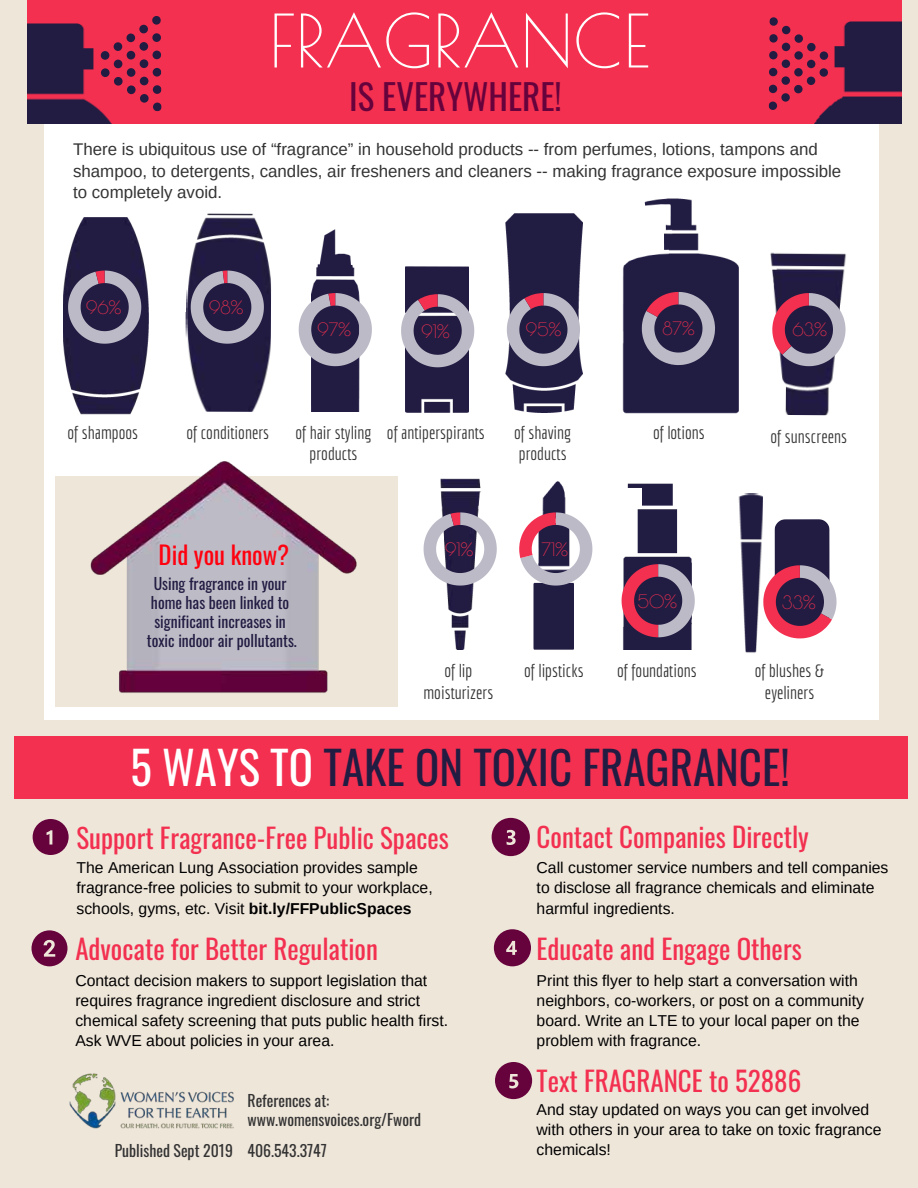
<style>
.page{position:relative;width:918px;height:1188px;background:#efe6da}
.page>*{position:absolute;margin:0;border:0;box-sizing:border-box;transform-origin:0 0}
.t1{font:72px "Poiret One";color:#fff}
.t2{font:45px "Oswald";color:#221c42}
.t3{font:34.8px "Oswald";color:#66023c}
.t4{font:27px "Oswald";color:#f33050}
.t5{font:24.75px "Oswald";color:#ff010f}
.t6{font:18px/21.3px "Economica";color:#333;text-align:center}
.t7{font:18px "Poiret One";color:#f33050}
.t8{font:16.8px/21.5px "Arimo";color:#333}
.t9{font:15.75px/20.2px "Arimo";color:#000}
.t10{font:15.75px/19px "Oswald";color:#221c42;text-align:center}
.t11{font:15.75px/19px "Oswald";color:#333}
.s1{color:#fff}
.s2{font-weight:700}
</style>
<div class="page">
<div style="left:44px;top:125px;width:835px;height:595px;background:#fff"></div>
<div style="left:27px;top:0;width:874px;height:124px;background:#f33050"></div>
<svg style="left:58px;top:16px;width:104px;height:95px"></svg>
<div style="left:55px;top:476px;width:342px;height:230px;background:#efe6da"></div>
<img style="left:27px;top:24px;width:121px;height:100px">
<svg style="left:769px;top:17px;width:9px;height:93px"></svg>
<img style="left:781px;top:21px;width:120px;height:103px">
<img style="left:83px;top:461px;width:280px;height:246px">
<img style="left:63px;top:217px;width:85px;height:198px">
<img style="left:185px;top:214px;width:86px;height:198px">
<img style="left:312px;top:230px;width:48px;height:182px">
<div style="left:405px;top:267px;width:64px;height:146px;background:#221c42"></div>
<img style="left:505px;top:214px;width:77px;height:199px">
<img style="left:622px;top:198px;width:117px;height:216px">
<img style="left:770px;top:252px;width:76px;height:163px">
<img style="left:440px;top:478px;width:41px;height:171px">
<img style="left:533px;top:481px;width:41px;height:168px">
<img style="left:621px;top:483px;width:71px;height:166px">
<img style="left:738px;top:493px;width:25px;height:160px">
<svg style="left:68px;top:271px;width:73px;height:73px;background:#675f7b"></svg>
<svg style="left:191px;top:271px;width:73px;height:73px;background:#66607b"></svg>
<svg style="left:299px;top:293px;width:73px;height:73px"></svg>
<svg style="left:401px;top:294px;width:73px;height:73px;background:#7f748b"></svg>
<svg style="left:507px;top:293px;width:73px;height:73px;background:#6f647e"></svg>
<svg style="left:642px;top:292px;width:73px;height:73px;background:#6a5874"></svg>
<svg style="left:772px;top:293px;width:74px;height:73px;background:#88657f"></svg>
<svg style="left:424px;top:512px;width:73px;height:74px"></svg>
<svg style="left:519px;top:512px;width:73px;height:74px"></svg>
<svg style="left:622px;top:564px;width:73px;height:73px;background:#7d4e6b"></svg>
<svg style="left:763px;top:519px;width:74px;height:119px"></svg>
<div style="left:15px;top:736px;width:893px;height:63px;background:#f33050"></div>
<svg style="left:33px;top:819px;width:36px;height:36px"></svg>
<svg style="left:32px;top:930px;width:36px;height:36px"></svg>
<svg style="left:492px;top:818px;width:38px;height:38px"></svg>
<svg style="left:494px;top:929px;width:37px;height:37px"></svg>
<svg style="left:495px;top:1062px;width:37px;height:37px"></svg>
<img style="left:70px;top:1073px;width:164px;height:56px">
<h1 class="t1" style="left:269px;top:-2px;width:382px">FRAGRANCE</h1>
<h3 class="t3" style="left:349px;top:66px;width:214px">IS EVERYWHERE!</h3>
<p class="t8" style="left:73px;top:139px;width:770px">There is ubiquitous use of “fragrance” in household products -- from perfumes, lotions, tampons and shampoo, to detergents, candles, air fresheners and cleaners -- making fragrance exposure impossible to completely avoid.</p>
<p class="t7" style="left:86px;top:297px;width:37px">96%</p>
<p class="t7" style="left:209px;top:297px;width:36px">98%</p>
<p class="t7" style="left:318px;top:319px;width:35px">97%</p>
<p class="t7" style="left:421px;top:320px;width:30px">91%</p>
<p class="t7" style="left:526px;top:319px;width:37px">95%</p>
<p class="t7" style="left:662px;top:318px;width:34px">87%</p>
<p class="t7" style="left:792px;top:319px;width:36px">63%</p>
<p class="t6" style="left:68px;top:422px;width:72px">of shampoos</p>
<p class="t6" style="left:186px;top:422px;width:84px">of conditioners</p>
<p class="t6" style="left:295px;top:422px;width:78px">of hair styling products</p>
<p class="t6" style="left:387px;top:422px;width:99px">of antiperspirants</p>
<p class="t6" style="left:514px;top:422px;width:59px;text-align:left">of shaving products</p>
<p class="t6" style="left:653px;top:422px;width:53px">of lotions</p>
<p class="t6" style="left:771px;top:426px;width:78px">of sunscreens</p>
<h3 class="t5" style="left:159px;top:533px;width:132px">Did you know?</h3>
<p class="t10" style="left:147px;top:572px;width:151px">Using fragrance in your home has been linked to significant increases in toxic indoor air pollutants.</p>
<p class="t7" style="left:445px;top:538px;width:30px">91%</p>
<p class="t7" style="left:542px;top:538px;width:28px">71%</p>
<p class="t7" style="left:637px;top:590px;width:41px">50%</p>
<p class="t7" style="left:782px;top:591px;width:35px">33%</p>
<p class="t6" style="left:423px;top:660px;width:72px">of lip moisturizers</p>
<p class="t6" style="left:524px;top:660px;width:61px">of lipsticks</p>
<p class="t6" style="left:617px;top:660px;width:81px">of foundations</p>
<p class="t6" style="left:755px;top:660px;width:71px">of blushes &amp; eyeliners</p>
<h2 class="t2" style="left:130px;top:728px;width:661px"><span class="s1">5 WAYS TO</span> TAKE ON TOXIC FRAGRANCE!</h2>
<h3 class="t4" style="left:76px;top:814px;width:374px">Support Fragrance-Free Public Spaces</h3>
<p class="t9" style="left:76px;top:858px;width:358px">The American Lung Association provides sample fragrance-free policies to submit to your workplace, schools, gyms, etc. Visit <span class="s2">bit.ly/FFPublicSpaces</span></p>
<h3 class="t4" style="left:75px;top:925px;width:304px">Advocate for Better Regulation</h3>
<p class="t9" style="left:75px;top:970px;width:374px">Contact decision makers to support legislation that requires fragrance ingredient disclosure and strict chemical safety screening that puts public health first.<br>Ask WVE about policies in your area.</p>
<p class="t11" style="left:248px;top:1090px;width:175px">References at: www.womensvoices.org/Fword</p>
<p class="t11" style="left:115px;top:1139px;width:214px">Published Sept 2019 406.543.3747</p>
<h3 class="t4" style="left:537px;top:813px;width:274px">Contact Companies Directly</h3>
<p class="t9" style="left:537px;top:858px;width:353px">Call customer service numbers and tell companies to disclose all fragrance chemicals and eliminate harmful ingredients.</p>
<h3 class="t4" style="left:537px;top:925px;width:267px">Educate and Engage Others</h3>
<p class="t9" style="left:537px;top:970px;width:329px">Print this flyer to help start a conversation with neighbors, co-workers, or post on a community board. Write an LTE to your local paper on the problem with fragrance.</p>
<h3 class="t4" style="left:537px;top:1057px;width:266px">Text FRAGRANCE to 52886</h3>
<p class="t9" style="left:537px;top:1099px;width:346px">And stay updated on ways you can get involved with others in your area to take on toxic fragrance chemicals!</p>
</div>
